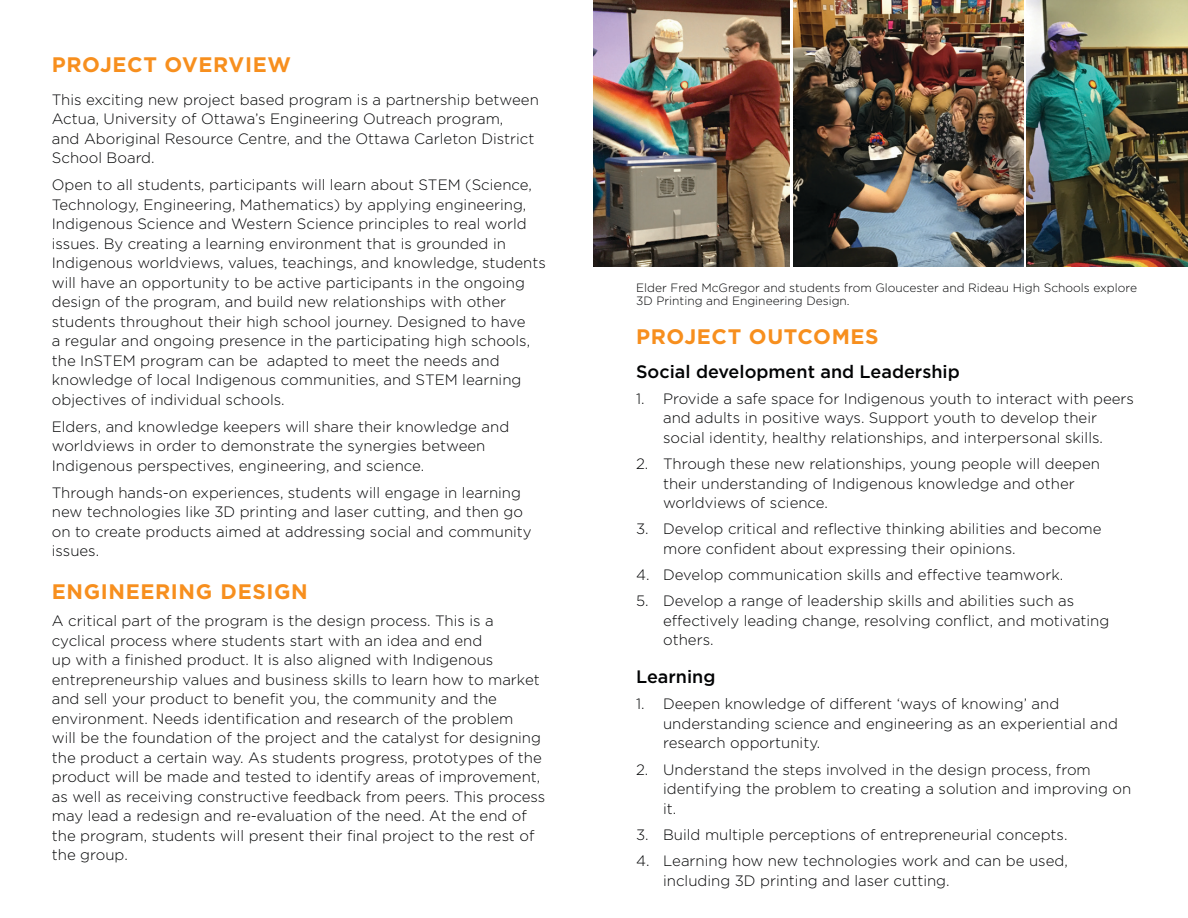
<style>
.page{position:relative;width:1188px;height:918px;background:#fff}
.page>*{position:absolute;margin:0;border:0;box-sizing:border-box;transform-origin:0 0}
.subtitles{font:700 21px "Gotham";letter-spacing:.03em;color:#f78f1e}
.subtitles-2{font:500 18px "Gotham";color:#020304}
.body_text{font:300 15px/19.5px "Gotham";color:#020304}
.subtitles-3{font:300 15px/19.5px "Gotham";color:#020304}
.body_text-2{font:300 12px/13.5px "Gotham";color:#020304}
</style>
<div class="page">
<img style="left:794px;top:0;width:229px;height:267px">
<img style="left:1027px;top:0;width:161px;height:267px">
<img style="left:593px;top:0;width:197px;height:267px">
<p class="subtitles" style="left:52px;top:52px;width:241px">PROJECT OVERVIEW</p>
<p class="subtitles-3" style="left:52px;top:90px;width:489px">This exciting new project based program is a partnership between Actua, University of Ottawa’s Engineering Outreach program,<br>and Aboriginal Resource Centre, and the Ottawa Carleton District School Board.</p>
<p class="body_text" style="left:52px;top:175px;width:496px">Open to all students, participants will learn about STEM (Science, Technology, Engineering, Mathematics) by applying engineering, Indigenous Science and Western Science principles to real world issues. By creating a learning environment that is grounded in Indigenous worldviews, values, teachings, and knowledge, students will have an opportunity to be active participants in the ongoing design of the program, and build new relationships with other students throughout their high school journey. Designed to have<br>a regular and ongoing presence in the participating high schools, the InSTEM program can be adapted to meet the needs and knowledge of local Indigenous communities, and STEM learning objectives of individual schools.</p>
<p class="body_text" style="left:52px;top:417px;width:459px">Elders, and knowledge keepers will share their knowledge and worldviews in order to demonstrate the synergies between<br>Indigenous perspectives, engineering, and science.</p>
<p class="body_text" style="left:52px;top:483px;width:481px">Through hands-on experiences, students will engage in learning new technologies like 3D printing and laser cutting, and then go on to create products aimed at addressing social and community issues.</p>
<p class="subtitles" style="left:52px;top:580px;width:257px">ENGINEERING DESIGN</p>
<p class="body_text" style="left:52px;top:611px;width:495px">A critical part of the program is the design process. This is a cyclical process where students start with an idea and end<br>up with a finished product. It is also aligned with Indigenous entrepreneurship values and business skills to learn how to market and sell your product to benefit you, the community and the environment. Needs identification and research of the problem<br>will be the foundation of the project and the catalyst for designing the product a certain way. As students progress, prototypes of the product will be made and tested to identify areas of improvement, as well as receiving constructive feedback from peers. This process may lead a redesign and re-evaluation of the need. At the end of the program, students will present their final project to the rest of the group.</p>
<p class="body_text-2" style="left:636px;top:281px;width:502px">Elder Fred McGregor and students from Gloucester and Rideau High Schools explore<br>3D Printing and Engineering Design.</p>
<p class="subtitles" style="left:636px;top:324px;width:244px">PROJECT OUTCOMES</p>
<p class="subtitles-2" style="left:636px;top:361px;width:325px">Social development and Leadership</p>
<p class="body_text" style="left:663px;top:389px;width:472px;text-indent:-27px">1. Provide a safe space for Indigenous youth to interact with peers and adults in positive ways. Support youth to develop their social identity, healthy relationships, and interpersonal skills.</p>
<p class="body_text" style="left:663px;top:454px;width:438px;text-indent:-27px">2. Through these new relationships, young people will deepen their understanding of Indigenous knowledge and other worldviews of science.</p>
<p class="body_text" style="left:663px;top:519px;width:440px;text-indent:-27px">3. Develop critical and reflective thinking abilities and become more confident about expressing their opinions.</p>
<p class="body_text" style="left:636px;top:565px;width:429px">4. Develop communication skills and effective teamwork.</p>
<p class="body_text" style="left:663px;top:591px;width:448px;text-indent:-27px">5. Develop a range of leadership skills and abilities such as effectively leading change, resolving conflict, and motivating others.</p>
<p class="subtitles-2" style="left:636px;top:667px;width:81px">Learning</p>
<p class="body_text" style="left:663px;top:694px;width:456px;text-indent:-27px">1. Deepen knowledge of different ‘ways of knowing’ and understanding science and engineering as an experiential and research opportunity.</p>
<p class="body_text" style="left:663px;top:759px;width:470px;text-indent:-27px">2. Understand the steps involved in the design process, from identifying the problem to creating a solution and improving on it.</p>
<p class="body_text" style="left:636px;top:825px;width:433px">3. Build multiple perceptions of entrepreneurial concepts.</p>
<p class="body_text" style="left:663px;top:851px;width:406px;text-indent:-27px">4. Learning how new technologies work and can be used, including 3D printing and laser cutting.</p>
</div>
